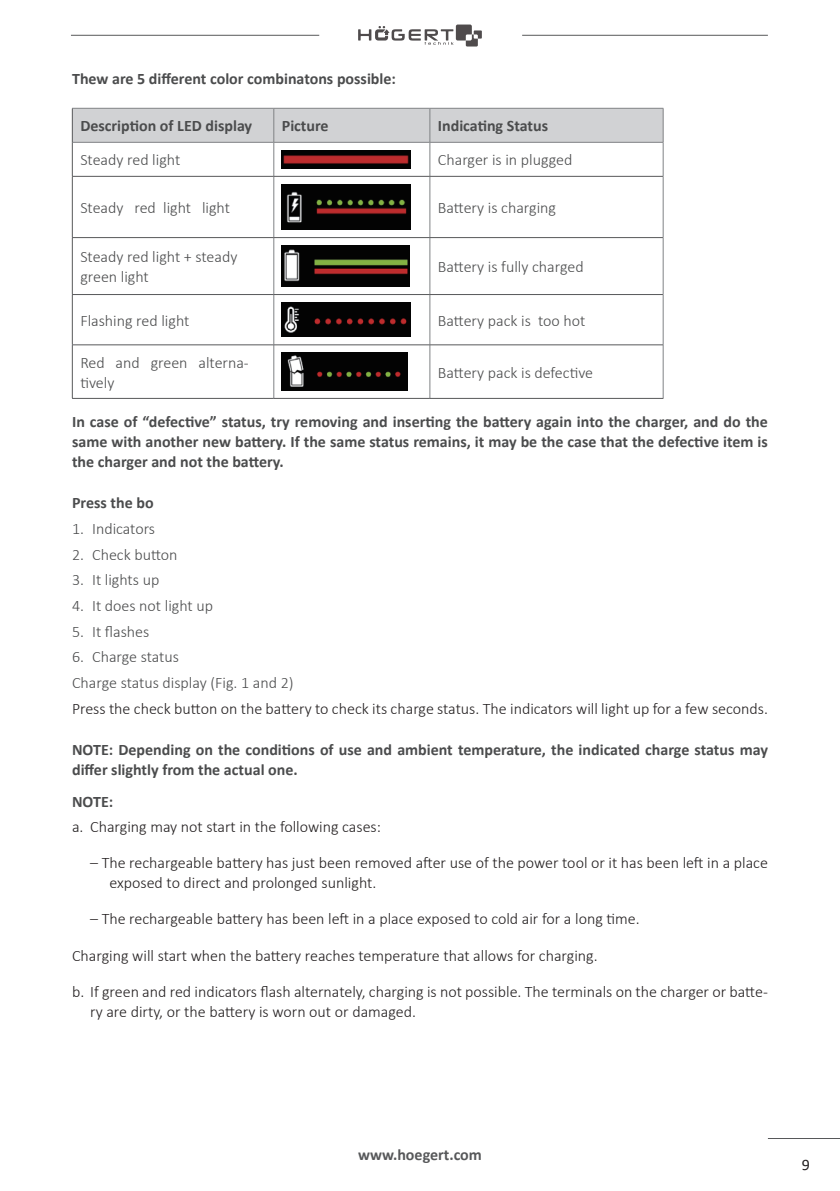
<style>
.page{position:relative;width:840px;height:1191px;background:#fff}
.page>*{position:absolute;margin:0;border:0;box-sizing:border-box;transform-origin:0 0}
.t1{font:300 16px/20px "Calibri";color:#231f20}
.t2{font:700 16px/20px "Calibri";color:#4b4c4d;text-align:justify}
.t3{font:300 16px/20px "Calibri";color:#4b4c4d}
.t4{font:700 16px "Calibri";color:#57585a}
.t5{font:16px "Calibri";color:#231f20}
</style>
<div class="page">
<hr style="left:767px;top:1138px;width:72px;height:1px;background:#57585a">
<hr style="left:522px;top:35px;width:245px;height:1px;background:#57585a">
<hr style="left:71px;top:35px;width:248px;height:1px;background:#57585a">
<svg style="left:358px;top:25px;width:123px;height:22px"></svg>
<div style="left:73px;top:109px;width:589px;height:33px;background:#d1d2d4"></div>
<hr style="left:72px;top:108px;width:202px;height:1px;background:#808285">
<hr style="left:274px;top:108px;width:155px;height:1px;background:#808285">
<hr style="left:273px;top:109px;width:1px;height:33px;background:#808285">
<hr style="left:429px;top:108px;width:234px;height:1px;background:#808285">
<hr style="left:429px;top:109px;width:1px;height:33px;background:#808285">
<hr style="left:662px;top:109px;width:1px;height:33px;background:#808285">
<hr style="left:72px;top:142px;width:202px;height:1px;background:#808285">
<hr style="left:274px;top:142px;width:155px;height:1px;background:#808285">
<hr style="left:273px;top:143px;width:1px;height:33px;background:#808285">
<hr style="left:429px;top:142px;width:234px;height:1px;background:#808285">
<hr style="left:429px;top:143px;width:1px;height:33px;background:#808285">
<hr style="left:662px;top:143px;width:1px;height:33px;background:#808285">
<hr style="left:273px;top:177px;width:1px;height:60px;background:#808285">
<hr style="left:429px;top:177px;width:1px;height:60px;background:#808285">
<hr style="left:662px;top:176px;width:1px;height:62px;background:#808285">
<hr style="left:273px;top:238px;width:1px;height:56px;background:#808285">
<hr style="left:429px;top:238px;width:1px;height:56px;background:#808285">
<hr style="left:662px;top:238px;width:1px;height:56px;background:#808285">
<hr style="left:273px;top:295px;width:1px;height:49px;background:#808285">
<hr style="left:429px;top:295px;width:1px;height:49px;background:#808285">
<hr style="left:662px;top:294px;width:1px;height:51px;background:#808285">
<hr style="left:273px;top:345px;width:1px;height:53px;background:#808285">
<hr style="left:429px;top:345px;width:1px;height:53px;background:#808285">
<hr style="left:662px;top:345px;width:1px;height:53px;background:#808285">
<hr style="left:72px;top:109px;width:1px;height:33px;background:#57585a">
<hr style="left:72px;top:142px;width:1px;height:34px;background:#57585a">
<hr style="left:72px;top:176px;width:202px;height:1px;background:#57585a">
<hr style="left:72px;top:177px;width:1px;height:60px;background:#57585a">
<hr style="left:274px;top:176px;width:155px;height:1px;background:#57585a">
<hr style="left:429px;top:176px;width:233px;height:1px;background:#57585a">
<hr style="left:72px;top:237px;width:202px;height:1px;background:#57585a">
<hr style="left:72px;top:238px;width:1px;height:56px;background:#57585a">
<hr style="left:274px;top:237px;width:155px;height:1px;background:#57585a">
<hr style="left:429px;top:237px;width:233px;height:1px;background:#57585a">
<hr style="left:72px;top:294px;width:202px;height:1px;background:#57585a">
<hr style="left:72px;top:295px;width:1px;height:49px;background:#57585a">
<hr style="left:274px;top:294px;width:155px;height:1px;background:#57585a">
<hr style="left:429px;top:294px;width:233px;height:1px;background:#57585a">
<hr style="left:72px;top:344px;width:202px;height:1px;background:#57585a">
<hr style="left:72px;top:345px;width:1px;height:53px;background:#57585a">
<hr style="left:274px;top:344px;width:155px;height:1px;background:#57585a">
<hr style="left:429px;top:344px;width:233px;height:1px;background:#57585a">
<hr style="left:72px;top:398px;width:202px;height:1px;background:#57585a">
<hr style="left:274px;top:398px;width:155px;height:1px;background:#57585a">
<hr style="left:429px;top:398px;width:234px;height:1px;background:#57585a">
<img style="left:282px;top:151px;width:128px;height:17px">
<img style="left:282px;top:184px;width:128px;height:46px">
<img style="left:282px;top:246px;width:127px;height:40px">
<img style="left:282px;top:302px;width:128px;height:35px">
<img style="left:282px;top:353px;width:125px;height:37px">
<p class="t2" style="left:72px;top:68px;width:325px">Thew are 5 different color combinatons possible:</p>
<p class="t2" style="left:80px;top:115px;width:173px">Description of LED display</p>
<p class="t2" style="left:282px;top:115px;width:48px">Picture</p>
<p class="t2" style="left:437px;top:115px;width:112px">Indicating Status</p>
<p class="t3" style="left:80px;top:150px;width:101px">Steady red light</p>
<p class="t3" style="left:437px;top:150px;width:136px">Charger is in plugged</p>
<p class="t3" style="left:80px;top:197px;width:151px">Steady red light light</p>
<p class="t3" style="left:437px;top:197px;width:120px">Battery is charging</p>
<p class="t3" style="left:80px;top:247px;width:158px">Steady red light + steady green light</p>
<p class="t3" style="left:437px;top:257px;width:147px">Battery is fully charged</p>
<p class="t3" style="left:80px;top:310px;width:110px">Flashing red light</p>
<p class="t3" style="left:437px;top:310px;width:149px">Battery pack is too hot</p>
<p class="t3" style="left:80px;top:352px;width:170px">Red and green alterna&shy;tively</p>
<p class="t3" style="left:437px;top:362px;width:157px">Battery pack is defective</p>
<p class="t2" style="left:72px;top:410px;width:697px">In case of “defective” status, try removing and inserting the battery again into the charger, and do the same with another new battery. If the same status remains, it may be the case that the defective item is the charger and not the battery.</p>
<p class="t2" style="left:72px;top:492px;width:83px">Press the bo</p>
<p class="t3" style="left:72px;top:518px;width:84px">1. Indicators</p>
<p class="t3" style="left:72px;top:544px;width:107px">2. Check button</p>
<p class="t3" style="left:72px;top:570px;width:89px">3. It lights up</p>
<p class="t3" style="left:72px;top:595px;width:142px">4. It does not light up</p>
<p class="t3" style="left:72px;top:621px;width:79px">5. It flashes</p>
<p class="t3" style="left:72px;top:644px;width:223px;line-height:25.6px">6. Charge status<br>Charge status display (Fig. 1 and 2)</p>
<p class="t1" style="left:72px;top:698px;width:697px">Press the check button on the battery to check its charge status. The indicators will light up for a few seconds.</p>
<p class="t2" style="left:72px;top:739px;width:697px">NOTE: Depending on the conditions of use and ambient temperature, the indicated charge status may differ slightly from the actual one.</p>
<p class="t2" style="left:72px;top:790px;width:43px">NOTE:</p>
<p class="t1" style="left:72px;top:817px;width:310px">a. Charging may not start in the following cases:</p>
<p class="t1" style="left:109px;top:853px;width:659px;text-indent:-19px">– The rechargeable battery has just been removed after use of the power tool or it has been left in a place exposed to direct and prolonged sunlight.</p>
<p class="t1" style="left:90px;top:909px;width:550px">– The rechargeable battery has been left in a place exposed to cold air for a long time.</p>
<p class="t1" style="left:72px;top:945px;width:527px">Charging will start when the battery reaches temperature that allows for charging.</p>
<p class="t1" style="left:90px;top:981px;width:679px;text-indent:-18px">b. If green and red indicators flash alternately, charging is not possible. The terminals on the charger or batte&shy;ry are dirty, or the battery is worn out or damaged.</p>
<p class="t4" style="left:358px;top:1144px;width:125px">www.hoegert.com</p>
<p class="t5" style="left:801px;top:1153px;width:10px">9</p>
</div>
